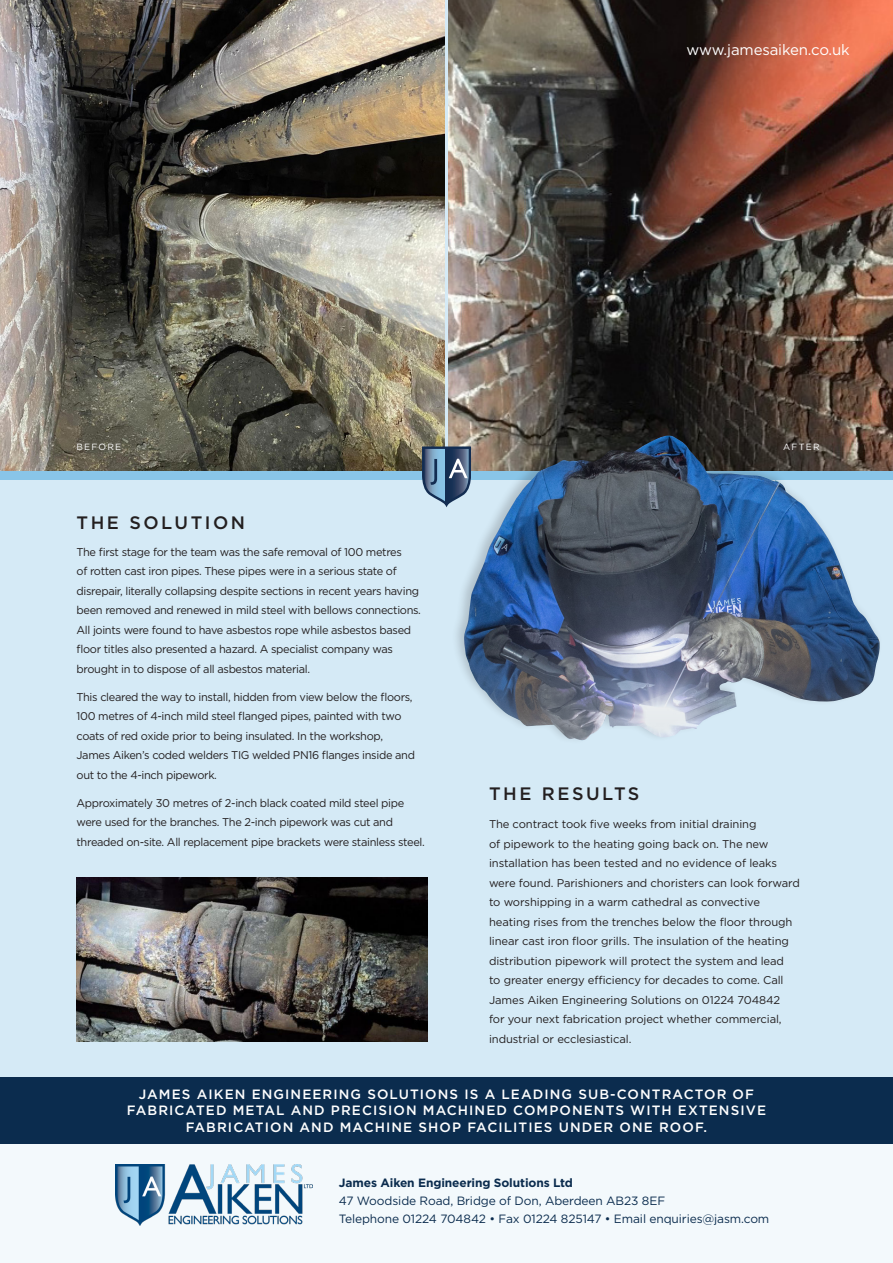
<style>
.page{position:relative;width:893px;height:1263px;background:#fff}
.page>*{position:absolute;margin:0;border:0;box-sizing:border-box;transform-origin:0 0}
.t1{font:500 18px "Gotham";letter-spacing:.14em;color:#231f20}
.t2{font:15px "Gotham";letter-spacing:-.01em;color:#fff}
.t3{font:500 13.5px/16.5px "Gotham";letter-spacing:.08em;color:#fff;text-align:center}
.t4{font:12px "Gotham";letter-spacing:-.01em;color:#0b2c4e}
.t5{font:700 12px "Gotham";letter-spacing:-.01em;color:#0b2c4e}
.t6{font:11.25px/19.5px "Gotham";letter-spacing:-.03em;color:#231f20}
.t7{font:11.25px/19.5px "Gotham";letter-spacing:-.01em;color:#231f20}
.t8{font:9px "Gotham";letter-spacing:.14em;color:#fff}
</style>
<div class="page">
<img style="left:0;top:0;width:444px;height:472px">
<img style="left:449px;top:0;width:444px;height:472px">
<div style="left:0;top:1144px;width:893px;height:119px;background:#f3f9fc"></div>
<div style="left:0;top:480px;width:893px;height:613px;background:#d5eaf6"></div>
<img style="left:115px;top:1164px;width:198px;height:62px">
<div style="left:0;top:1078px;width:893px;height:66px;background:#0b2c4e"></div>
<svg style="left:422px;top:446px;width:29px;height:61px"></svg>
<hr style="left:445px;top:448px;width:3px;height:57px;background:#132d52">
<div style="left:451px;top:424px;width:432px;height:321px;background:#231f20;opacity:.2"></div>
<img style="left:464px;top:436px;width:416px;height:304px">
<img style="left:77px;top:877px;width:350px;height:165px">
<p class="t2" style="left:687px;top:40px;width:165px">www.jamesaiken.co.uk</p>
<p class="t8" style="left:77px;top:441px;width:46px">BEFORE</p>
<p class="t8" style="left:783px;top:441px;width:38px">AFTER</p>
<p class="t1" style="left:77px;top:511px;width:170px">THE SOLUTION</p>
<p class="t6" style="left:77px;top:542px;width:346px">The first stage for the team was the safe removal of 100 metres<br>of rotten cast iron pipes. These pipes were in a serious state of disrepair, literally collapsing despite sections in recent years having been removed and renewed in mild steel with bellows connections.<br>All joints were found to have asbestos rope while asbestos based floor titles also presented a hazard. A specialist company was brought in to dispose of all asbestos material.</p>
<p class="t6" style="left:77px;top:687px;width:340px">This cleared the way to install, hidden from view below the floors, 100 metres of 4-inch mild steel flanged pipes, painted with two coats of red oxide prior to being insulated. In the workshop, James Aiken’s coded welders TIG welded PN16 flanges inside and out to the 4-inch pipework.</p>
<p class="t6" style="left:77px;top:793px;width:350px">Approximately 30 metres of 2-inch black coated mild steel pipe were used for the branches. The 2-inch pipework was cut and threaded on-site. All replacement pipe brackets were stainless steel.</p>
<p class="t1" style="left:489px;top:782px;width:152px">THE RESULTS</p>
<p class="t7" style="left:489px;top:814px;width:312px">The contract took five weeks from initial draining<br>of pipework to the heating going back on. The new installation has been tested and no evidence of leaks were found. Parishioners and choristers can look forward to worshipping in a warm cathedral as convective heating rises from the trenches below the floor through linear cast iron floor grills. The insulation of the heating distribution pipework will protect the system and lead<br>to greater energy efficiency for decades to come. Call James Aiken Engineering Solutions on 01224 704842<br>for your next fabrication project whether commercial, industrial or ecclesiastical.</p>
<p class="t3" style="left:127px;top:1086px;width:641px">JAMES AIKEN ENGINEERING SOLUTIONS IS A LEADING SUB-CONTRACTOR OF<br>FABRICATED METAL AND PRECISION MACHINED COMPONENTS WITH EXTENSIVE<br>FABRICATION AND MACHINE SHOP FACILITIES UNDER ONE ROOF.</p>
<p class="t5" style="left:339px;top:1175px;width:236px">James Aiken Engineering Solutions Ltd</p>
<p class="t4" style="left:339px;top:1193px;width:328px">47 Woodside Road, Bridge of Don, Aberdeen AB23 8EF</p>
<p class="t4" style="left:339px;top:1211px;width:432px">Telephone 01224 704842 • Fax 01224 825147 • Email enquiries@jasm.com</p>
</div>
